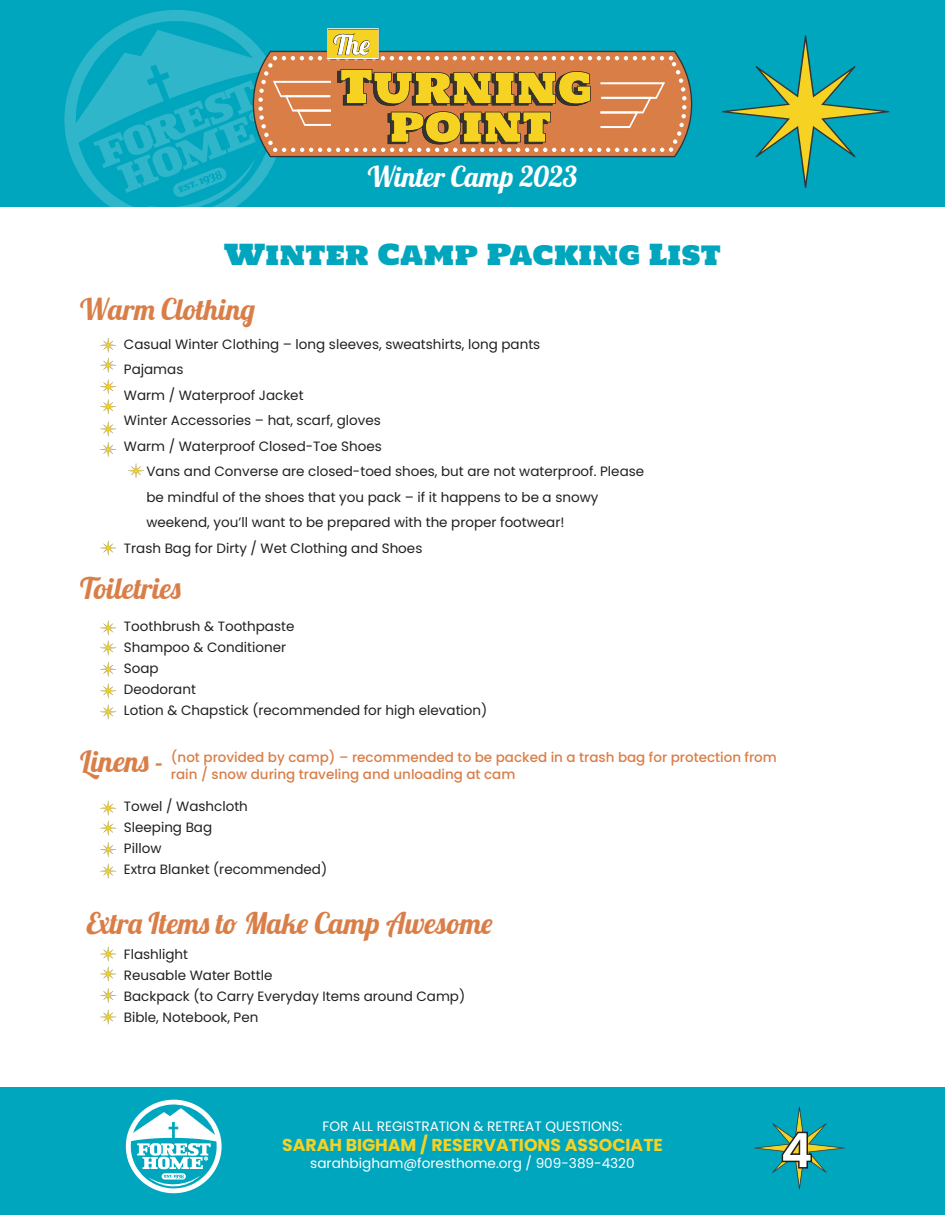
<style>
.page{position:relative;width:945px;height:1215px;background:#fff}
.page>*{position:absolute;margin:0;border:0;box-sizing:border-box;transform-origin:0 0}
.t1{font:700 49.05px "Poppins";color:#fff}
.t2{font:29.1px "Lobster";color:#da7e48}
.t3{font:28.35px "Holtwood One SC";color:#00a6be}
.t4{font:28.05px "Lobster";color:#fff}
.t5{font:700 17.25px "Poppins";color:#f6d223}
.t6{font:13.65px "Poppins";color:#fff}
.t7{font:13.5px/21px "Poppins";color:#221f1f}
.t8{font:500 13.5px/16.5px "Poppins";color:#da7e48}
.s1{font-family:"Lobster";font-weight:400;font-size:29.1px}
</style>
<div class="page">
<div style="left:0;top:1088px;width:945px;height:127px;background:#00a6be"></div>
<svg style="left:125px;top:1099px;width:97px;height:95px"></svg>
<svg style="left:754px;top:1107px;width:91px;height:83px"></svg>
<svg style="left:100px;top:338px;width:16px;height:35px"></svg>
<svg style="left:100px;top:379px;width:16px;height:35px"></svg>
<svg style="left:100px;top:421px;width:16px;height:15px"></svg>
<svg style="left:100px;top:442px;width:16px;height:15px"></svg>
<svg style="left:100px;top:541px;width:16px;height:15px"></svg>
<svg style="left:128px;top:463px;width:16px;height:15px"></svg>
<svg style="left:100px;top:801px;width:16px;height:35px"></svg>
<svg style="left:100px;top:864px;width:16px;height:15px"></svg>
<svg style="left:100px;top:842px;width:16px;height:15px"></svg>
<svg style="left:100px;top:620px;width:16px;height:35px"></svg>
<svg style="left:100px;top:683px;width:16px;height:15px"></svg>
<svg style="left:100px;top:662px;width:16px;height:15px"></svg>
<svg style="left:100px;top:704px;width:16px;height:15px"></svg>
<svg style="left:100px;top:947px;width:16px;height:34px"></svg>
<svg style="left:100px;top:1009px;width:16px;height:15px"></svg>
<svg style="left:100px;top:988px;width:16px;height:15px"></svg>
<div style="left:0;top:0;width:945px;height:207px;background:#00a6be"></div>
<svg style="left:64px;top:10px;width:623px;height:197px"></svg>
<svg style="left:722px;top:35px;width:168px;height:153px"></svg>
<h3 class="t4" style="left:368px;top:159px;width:211px">Winter Camp 2023</h3>
<h3 class="t3" style="left:224px;top:239px;width:498px">Winter Camp Packing List</h3>
<h2 class="t2" style="left:80px;top:291px;width:177px">Warm Clothing</h2>
<p class="t7" style="left:124px;top:331px;width:418px;line-height:25.5px">Casual Winter Clothing – long sleeves, sweatshirts, long pants Pajamas<br>Warm / Waterproof Jacket<br>Winter Accessories – hat, scarf, gloves<br>Warm / Waterproof Closed-Toe Shoes</p>
<p class="t7" style="left:146px;top:461px;width:499px">Vans and Converse are closed-toed shoes, but are not waterproof. Please</p>
<p class="t7" style="left:146px;top:486px;width:453px">be mindful of the shoes that you pack – if it happens to be a snowy</p>
<p class="t7" style="left:146px;top:512px;width:420px">weekend, you’ll want to be prepared with the proper footwear!</p>
<p class="t7" style="left:124px;top:537px;width:300px">Trash Bag for Dirty / Wet Clothing and Shoes</p>
<h2 class="t2" style="left:80px;top:570px;width:103px">Toiletries</h2>
<p class="t7" style="left:124px;top:616px;width:365px">Toothbrush &amp; Toothpaste<br>Shampoo &amp; Conditioner<br>Soap<br>Deodorant<br>Lotion &amp; Chapstick (recommended for high elevation)</p>
<p class="t8" style="left:171px;top:749px;width:607px;text-indent:-91px"><span class="s1">Linens -</span> (not provided by camp) – recommended to be packed in a trash bag for protection from rain / snow during traveling and unloading at cam</p>
<p class="t7" style="left:124px;top:796px;width:205px">Towel / Washcloth<br>Sleeping Bag<br>Pillow<br>Extra Blanket (recommended)</p>
<h2 class="t2" style="left:86px;top:905px;width:408px">Extra Items to Make Camp Awesome</h2>
<p class="t7" style="left:124px;top:944px;width:343px">Flashlight<br>Reusable Water Bottle<br>Backpack (to Carry Everyday Items around Camp)<br>Bible, Notebook, Pen</p>
<p class="t6" style="left:323px;top:1118px;width:301px">FOR ALL REGISTRATION &amp; RETREAT QUESTIONS:</p>
<p class="t5" style="left:282px;top:1135px;width:382px">SARAH BIGHAM / RESERVATIONS ASSOCIATE</p>
<p class="t6" style="left:310px;top:1155px;width:326px">sarahbigham@foresthome.org / 909-389-4320</p>
<h1 class="t1" style="left:780px;top:1121px;width:35px">4</h1>
</div>
